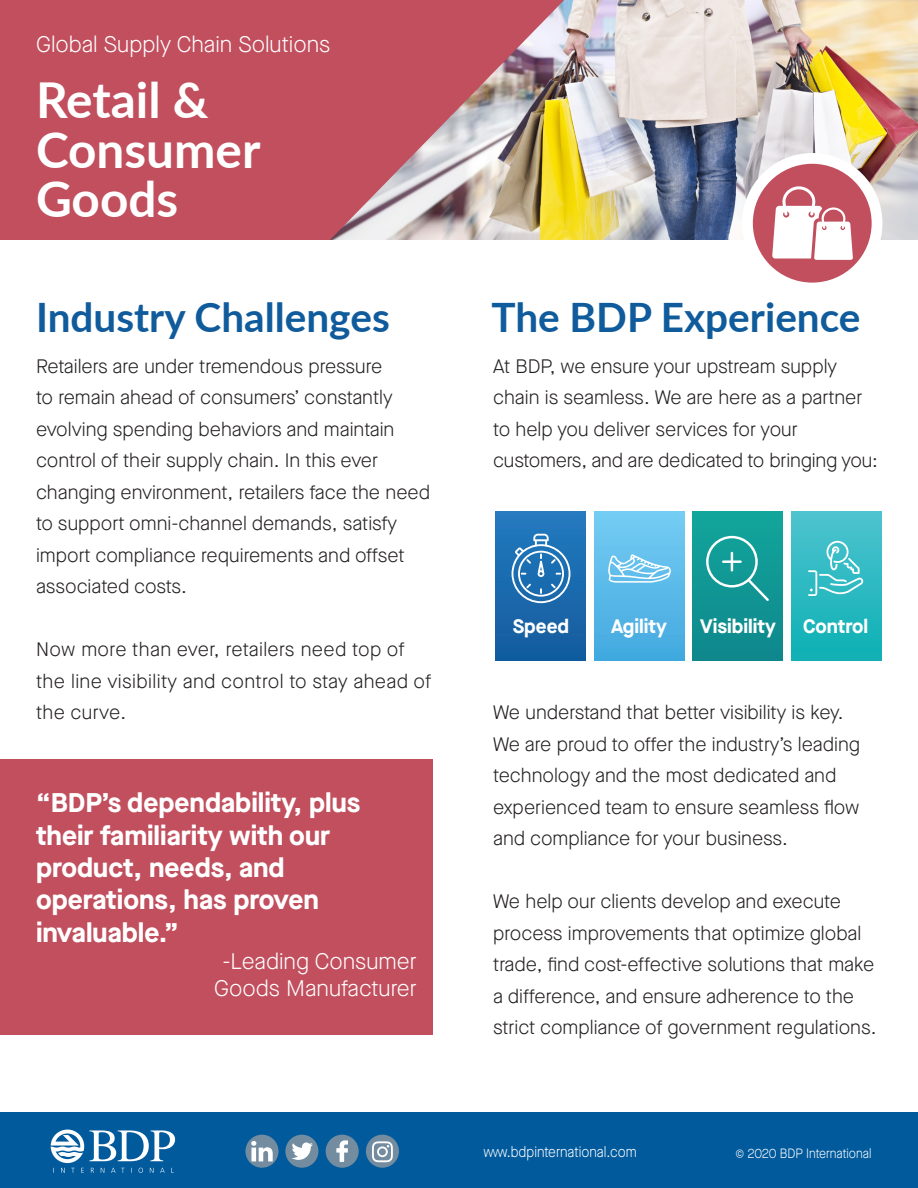
<style>
.page{position:relative;width:918px;height:1188px;background:#fff}
.page>*{position:absolute;margin:0;border:0;box-sizing:border-box;transform-origin:0 0}
.t1{font:700 49.5px "Lato";color:#fff}
.t2{font:700 40.5px "Lato";color:#105b9c}
.t3{font:700 27px/32.4px "Maison Neue";color:#fff}
.t4{font:300 22.5px "Maison Neue";color:#fff}
.t5{font:300 19.5px/31.5px "Maison Neue";color:#231f20}
.t6{font:300 19.5px/31.5px "Maison Neue";letter-spacing:.02em;color:#231f20}
.t7{font:700 19.5px "Maison Neue";color:#fff}
.t8{font:300 15px "Maison Neue";color:#fff;scale:.9 1}
.t9{font:300 13.5px "Maison Neue";color:#fff;scale:.9 1}
</style>
<div class="page">
<div style="left:0;top:0;width:329px;height:240px;background:#c14f5e"></div>
<img style="left:329px;top:0;width:589px;height:240px">
<div style="left:0;top:1113px;width:918px;height:75px;background:#005a9c"></div>
<svg style="left:51px;top:1130px;width:124px;height:43px"></svg>
<div style="left:0;top:760px;width:433px;height:275px;background:#c14f5e"></div>
<div style="left:495px;top:511px;width:90px;height:149px;background:linear-gradient(to bottom,#247bbf,#125b9d)"></div>
<div style="left:595px;top:511px;width:90px;height:149px;background:linear-gradient(to bottom,#75ccf3,#42a9df)"></div>
<div style="left:692px;top:511px;width:91px;height:149px;background:linear-gradient(to bottom,#12a69c,#0f878c)"></div>
<div style="left:791px;top:511px;width:90px;height:149px;background:linear-gradient(to bottom,#4ec3cf,#0cb0b4)"></div>
<svg style="left:608px;top:554px;width:63px;height:29px"></svg>
<svg style="left:512px;top:534px;width:58px;height:69px;background:#4a8cc1"></svg>
<svg style="left:706px;top:536px;width:63px;height:65px;background:#2fa7a3"></svg>
<svg style="left:808px;top:541px;width:55px;height:55px;background:#59c7cf"></svg>
<div style="left:742px;top:153px;width:140px;height:140px;background:#fff;border-radius:50%"></div>
<div style="left:753px;top:164px;width:119px;height:119px;background:#c14f5e;border-radius:50%"></div>
<svg style="left:772px;top:186px;width:81px;height:74px"></svg>
<div style="left:245px;top:1135px;width:34px;height:33px;background:#748ca0;border-radius:50%"></div>
<div style="left:285px;top:1135px;width:33px;height:33px;background:#748ca0;border-radius:50%"></div>
<div style="left:326px;top:1135px;width:33px;height:33px;background:#748ca0;border-radius:50%"></div>
<svg style="left:251px;top:1141px;width:22px;height:20px"></svg>
<svg style="left:292px;top:1142px;width:21px;height:18px"></svg>
<svg style="left:336px;top:1140px;width:12px;height:22px"></svg>
<div style="left:366px;top:1135px;width:33px;height:33px;background:#748ca0;border-radius:50%"></div>
<svg style="left:372px;top:1141px;width:21px;height:21px"></svg>
<p class="t4" style="left:36px;top:29px;width:296px">Global Supply Chain Solutions</p>
<p class="t1" style="left:36px;top:64px;width:174px">Retail &amp;</p>
<p class="t1" style="left:36px;top:113px;width:226px">Consumer</p>
<p class="t1" style="left:36px;top:163px;width:144px">Goods</p>
<p class="t2" style="left:36px;top:287px;width:355px">Industry Challenges</p>
<p class="t2" style="left:491px;top:287px;width:371px">The BDP Experience</p>
<p class="t5" style="left:493px;top:350px;width:386px">At BDP, we ensure your upstream supply chain is seamless. We are here as a partner to help you deliver services for your customers, and are dedicated to bringing you:</p>
<p class="t5" style="left:36px;top:350px;width:396px">Retailers are under tremendous pressure<br>to remain ahead of consumers’ constantly evolving spending behaviors and maintain control of their supply chain. In this ever changing environment, retailers face the need to support omni-channel demands, satisfy import compliance requirements and offset associated costs.</p>
<p class="t6" style="left:36px;top:634px;width:397px">Now more than ever, retailers need top of the line visibility and control to stay ahead of the curve.</p>
<p class="t3" style="left:36px;top:786px;width:326px">“BDP’s dependability, plus</p>
<p class="t3" style="left:36px;top:818px;width:296px">their familiarity with our</p>
<p class="t3" style="left:36px;top:851px;width:284px">product, needs, and operations, has proven invaluable.”</p>
<p class="t4" style="left:222px;top:946px;width:196px">-Leading Consumer</p>
<p class="t4" style="left:214px;top:973px;width:204px">Goods Manufacturer</p>
<p class="t7" style="left:513px;top:612px;width:58px">Speed</p>
<p class="t7" style="left:611px;top:612px;width:57px">Agility</p>
<p class="t7" style="left:700px;top:612px;width:77px">Visibility</p>
<p class="t7" style="left:803px;top:612px;width:67px">Control</p>
<p class="t5" style="left:493px;top:697px;width:368px">We understand that better visibility is key.<br>We are proud to offer the industry’s leading technology and the most dedicated and experienced team to ensure seamless flow and compliance for your business.</p>
<p class="t5" style="left:493px;top:886px;width:385px">We help our clients develop and execute process improvements that optimize global trade, find cost-effective solutions that make a difference, and ensure adherence to the strict compliance of government regulations.</p>
<p class="t8" style="left:484px;top:1142px;width:172px">www.bdpinternational.com</p>
<p class="t9" style="left:735px;top:1144px;width:153px">© 2020 BDP International</p>
</div>
